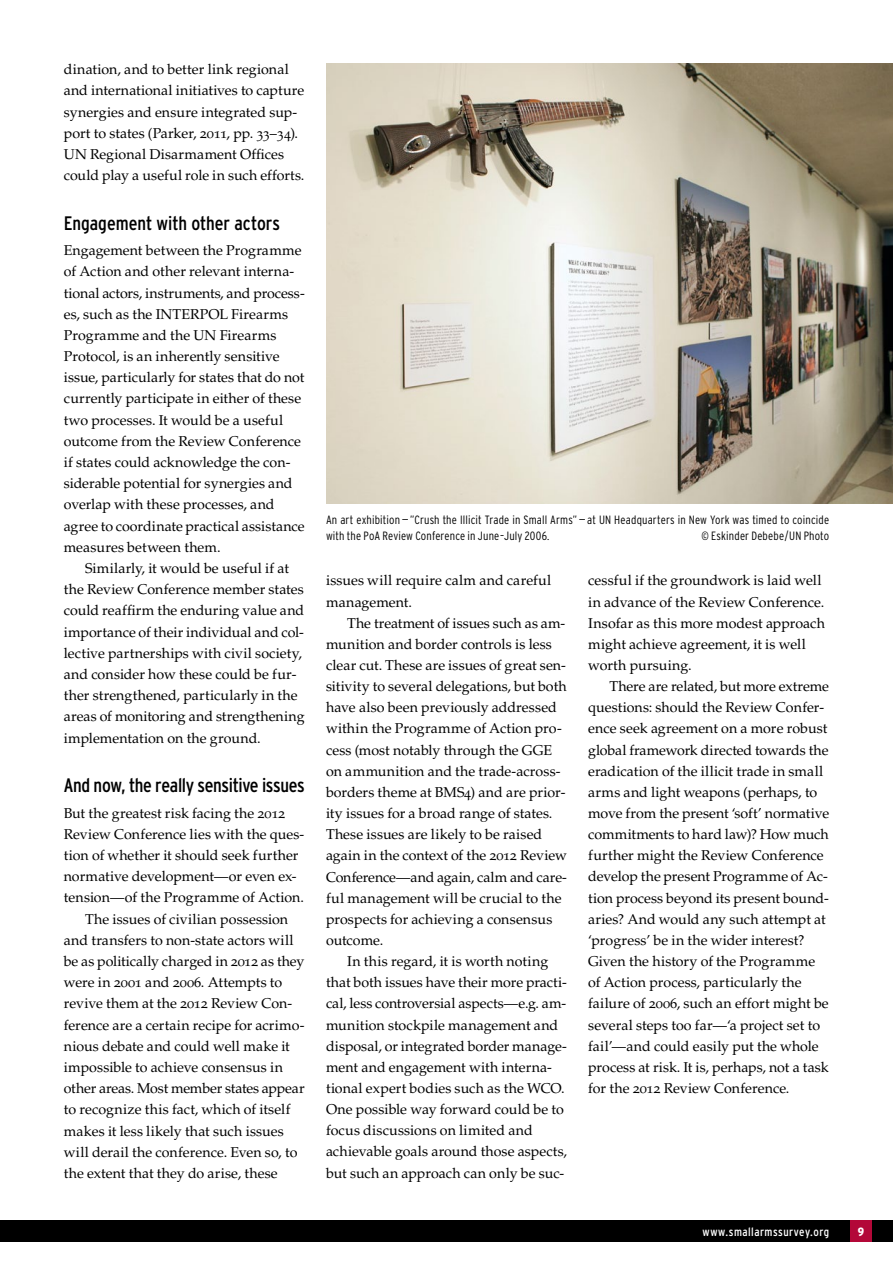
<style>
.page{position:relative;width:893px;height:1263px;background:#fff}
.page>*{position:absolute;margin:0;border:0;box-sizing:border-box;transform-origin:0 0}
.t1{font:condensed 19.5px "Interstate";letter-spacing:-.015em;color:#000}
.t2{font:14.25px/21.1px "Palatino LT Std";color:#000}
.t3{font:300 condensed 12px/16.5px "Interstate";letter-spacing:.01em;color:#000}
.t4{font:condensed 12px "Interstate";letter-spacing:.04em;color:#fff}
.t5{font:900 condensed 12px "Interstate";color:#fff}
</style>
<div class="page">
<div style="left:0;top:1220px;width:893px;height:22px;background:#000"></div>
<div style="left:850px;top:1220px;width:22px;height:22px;background:#b30838"></div>
<img style="left:326px;top:64px;width:567px;height:439px">
<p class="t2" style="left:64px;top:59px;width:242px">dination, and to better link regional and international initiatives to capture synergies and ensure integrated sup&shy;port to states (Parker, 2011, pp. 33–34).<br>UN Regional Disarmament Offices could play a useful role in such efforts.</p>
<h1 class="t1" style="left:64px;top:212px;width:218px">Engagement with other actors</h1>
<p class="t2" style="left:64px;top:240px;width:242px">Engagement between the Programme of Action and other relevant interna&shy;tional actors, instruments, and process&shy;es, such as the INTERPOL Firearms Programme and the UN Firearms Protocol, is an inherently sensitive issue, particularly for states that do not currently participate in either of these two processes. It would be a useful outcome from the Review Conference if states could acknowledge the con&shy;siderable potential for synergies and overlap with these processes, and agree to coordinate practical assistance measures between them.</p>
<p class="t2" style="left:64px;top:558px;width:242px;text-indent:21px">Similarly, it would be useful if at the Review Conference member states could reaffirm the enduring value and importance of their individual and col&shy;lective partnerships with civil society, and consider how these could be fur&shy;ther strengthened, particularly in the areas of monitoring and strengthening implementation on the ground.</p>
<h1 class="t1" style="left:64px;top:774px;width:242px">And now, the really sensitive issues</h1>
<p class="t2" style="left:64px;top:802px;width:223px">But the greatest risk facing the 2012</p>
<p class="t2" style="left:64px;top:824px;width:242px">Review Conference lies with the ques-</p>
<p class="t2" style="left:64px;top:845px;width:236px">tion of whether it should seek further</p>
<p class="t2" style="left:64px;top:866px;width:232px">normative development—or even ex--</p>
<p class="t2" style="left:64px;top:887px;width:242px">tension—of the Programme of Action.</p>
<p class="t2" style="left:85px;top:908px;width:205px">The issues of civilian possession</p>
<p class="t2" style="left:64px;top:929px;width:231px">and transfers to non-state actors will</p>
<p class="t2" style="left:64px;top:951px;width:242px">be as politically charged in 2012 as they</p>
<p class="t2" style="left:64px;top:972px;width:220px">were in 2001 and 2006. Attempts to</p>
<p class="t2" style="left:64px;top:993px;width:230px">revive them at the 2012 Review Con-</p>
<p class="t2" style="left:64px;top:1014px;width:242px">ference are a certain recipe for acrimo-</p>
<p class="t2" style="left:64px;top:1035px;width:228px">nious debate and could well make it</p>
<p class="t2" style="left:64px;top:1057px;width:221px">impossible to achieve consensus in</p>
<p class="t2" style="left:64px;top:1078px;width:242px">other areas. Most member states appear</p>
<p class="t2" style="left:64px;top:1099px;width:228px">to recognize this fact, which of itself</p>
<p class="t2" style="left:64px;top:1120px;width:222px">makes it less likely that such issues</p>
<p class="t2" style="left:64px;top:1141px;width:235px">will derail the conference. Even so, to</p>
<p class="t2" style="left:64px;top:1163px;width:215px">the extent that they do arise, these</p>
<p class="t3" style="left:326px;top:511px;width:505px">An art exhibition —”Crush the Illicit Trade in Small Arms” —at UN Headquarters in New York was timed to coincide with the PoA Review Conference in June–July 2006.</p>
<p class="t3" style="left:702px;top:527px;width:129px">© Eskinder Debebe/UN Photo</p>
<p class="t2" style="left:326px;top:570px;width:227px">issues will require calm and careful management.</p>
<p class="t2" style="left:326px;top:613px;width:242px;text-indent:21px">The treatment of issues such as am-- munition and border controls is less clear cut. These are issues of great sen&shy;sitivity to several delegations, but both have also been previously addressed within the Programme of Action pro&shy;cess (most notably through the GGE on ammunition and the trade-across&shy;borders theme at BMS4) and are prior&shy;ity issues for a broad range of states.<br>These issues are likely to be raised again in the context of the 2012 Review Conference—and again, calm and care&shy;ful management will be crucial to the prospects for achieving a consensus outcome.</p>
<p class="t2" style="left:326px;top:951px;width:242px;text-indent:21px">In this regard, it is worth noting that both issues have their more practi&shy;cal, less controversial aspects—e.g. am-- munition stockpile management and disposal, or integrated border manage&shy;ment and engagement with interna&shy;tional expert bodies such as the WCO.<br>One possible way forward could be to focus discussions on limited and achievable goals around those aspects, but such an approach can only be suc-</p>
<p class="t2" style="left:588px;top:570px;width:238px">cessful if the groundwork is laid well in advance of the Review Conference.<br>Insofar as this more modest approach might achieve agreement, it is well worth pursuing.</p>
<p class="t2" style="left:588px;top:676px;width:242px;text-indent:21px">There are related, but more extreme questions: should the Review Confer&shy;ence seek agreement on a more robust global framework directed towards the eradication of the illicit trade in small arms and light weapons (perhaps, to move from the present ‘soft’ normative commitments to hard law)? How much further might the Review Conference develop the present Programme of Ac-- tion process beyond its present bound&shy;aries? And would any such attempt at ‘progress’ be in the wider interest?<br>Given the history of the Programme of Action process, particularly the failure of 2006, such an effort might be several steps too far—‘a project set to fail’—and could easily put the whole process at risk. It is, perhaps, not a task for the 2012 Review Conference.</p>
<p class="t4" style="left:702px;top:1225px;width:128px">www.smallarmssurvey.org</p>
<p class="t5" style="left:858px;top:1225px;width:8px">9</p>
</div>
